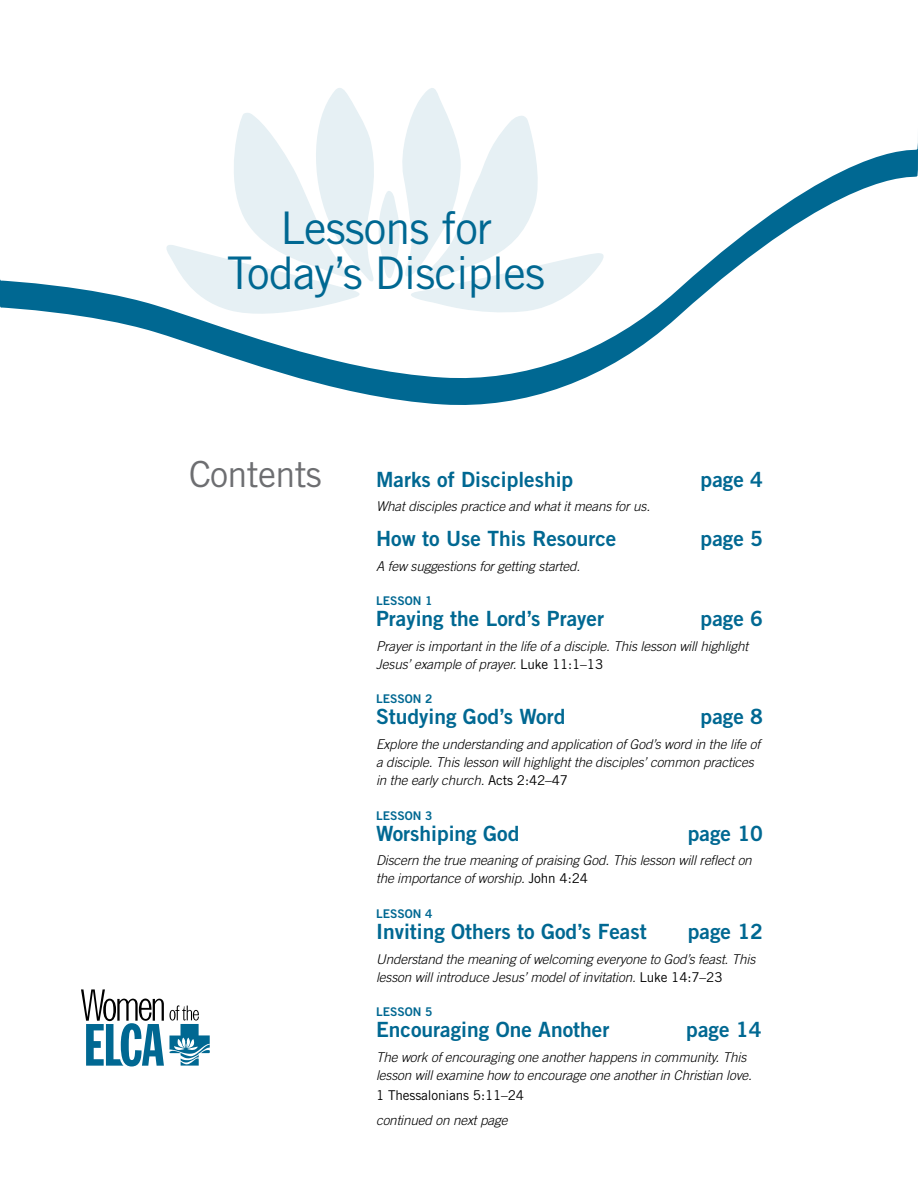
<style>
.page{position:relative;width:918px;height:1188px;background:#fff}
.page>*{position:absolute;margin:0;border:0;box-sizing:border-box;transform-origin:0 0}
.t1{font:45px/45px "Trade Gothic";letter-spacing:-.02em;color:#006892;text-align:center}
.t2{font:36px "Trade Gothic";letter-spacing:-.02em;color:#6d6e71}
.t3{font:21px "Trade Gothic Bold Two";color:#006892}
.t4{font:italic 300 13.5px/18px "Trade Gothic";letter-spacing:-.01em;color:#000}
.t5{font:13.5px "Trade Gothic";letter-spacing:-.01em;color:#000}
.t6{font:12px "Trade Gothic Bold Two";color:#006892}
.s1{font-weight:400;font-style:normal}
</style>
<div class="page">
<svg style="left:239px;top:88px;width:291px;height:40px"></svg>
<svg style="left:0;top:128px;width:918px;height:277px"></svg>
<svg style="left:81px;top:989px;width:129px;height:77px"></svg>
<h1 class="t1" style="left:227px;top:205px;width:319px">Lessons for<br>Today’s Disciples</h1>
<h2 class="t2" style="left:189px;top:452px;width:134px">Contents</h2>
<h3 class="t3" style="left:376px;top:466px;width:199px">Marks of Discipleship</h3>
<h3 class="t3" style="left:701px;top:466px;width:64px">page 4</h3>
<p class="t4" style="left:376px;top:497px;width:276px">What disciples practice and what it means for us.</p>
<h3 class="t3" style="left:376px;top:525px;width:242px">How to Use This Resource</h3>
<h3 class="t3" style="left:701px;top:525px;width:64px">page 5</h3>
<p class="t4" style="left:376px;top:557px;width:206px">A few suggestions for getting started.</p>
<p class="t6" style="left:376px;top:593px;width:58px">Lesson 1</p>
<h3 class="t3" style="left:376px;top:605px;width:230px">Praying the Lord’s Prayer</h3>
<h3 class="t3" style="left:701px;top:605px;width:64px">page 6</h3>
<p class="t4" style="left:376px;top:637px;width:374px">Prayer is important in the life of a disciple. This lesson will highlight<br>Jesus’ example of prayer. <span class="s1">Luke 11:1–13</span></p>
<p class="t6" style="left:376px;top:692px;width:58px">Lesson 2</p>
<h3 class="t3" style="left:376px;top:704px;width:191px">Studying God’s Word</h3>
<h3 class="t3" style="left:701px;top:704px;width:64px">page 8</h3>
<p class="t4" style="left:376px;top:735px;width:386px">Explore the understanding and application of God’s word in the life of a disciple. This lesson will highlight the disciples’ common practices in the early church. <span class="s1">Acts 2:42–47</span></p>
<p class="t6" style="left:376px;top:808px;width:58px">Lesson 3</p>
<h3 class="t3" style="left:376px;top:820px;width:145px">Worshiping God</h3>
<h3 class="t3" style="left:688px;top:820px;width:77px">page 10</h3>
<p class="t4" style="left:376px;top:851px;width:377px">Discern the true meaning of praising God. This lesson will reflect on the importance of worship. <span class="s1">John 4:24</span></p>
<p class="t6" style="left:376px;top:906px;width:58px">Lesson 4</p>
<h3 class="t3" style="left:376px;top:918px;width:272px">Inviting Others to God’s Feast</h3>
<h3 class="t3" style="left:688px;top:918px;width:77px">page 12</h3>
<p class="t4" style="left:376px;top:950px;width:381px">Understand the meaning of welcoming everyone to God’s feast. This lesson will introduce Jesus’ model of invitation. <span class="s1">Luke 14:7–23</span></p>
<p class="t6" style="left:376px;top:1004px;width:58px">Lesson 5</p>
<h3 class="t3" style="left:376px;top:1016px;width:235px">Encouraging One Another</h3>
<h3 class="t3" style="left:686px;top:1016px;width:77px">page 14</h3>
<p class="t4" style="left:376px;top:1048px;width:377px">The work of encouraging one another happens in community. This lesson will examine how to encourage one another in Christian love.</p>
<p class="t5" style="left:376px;top:1087px;width:150px">1 Thessalonians 5:11–24</p>
<p class="t4" style="left:376px;top:1111px;width:133px">continued on next page</p>
</div>
